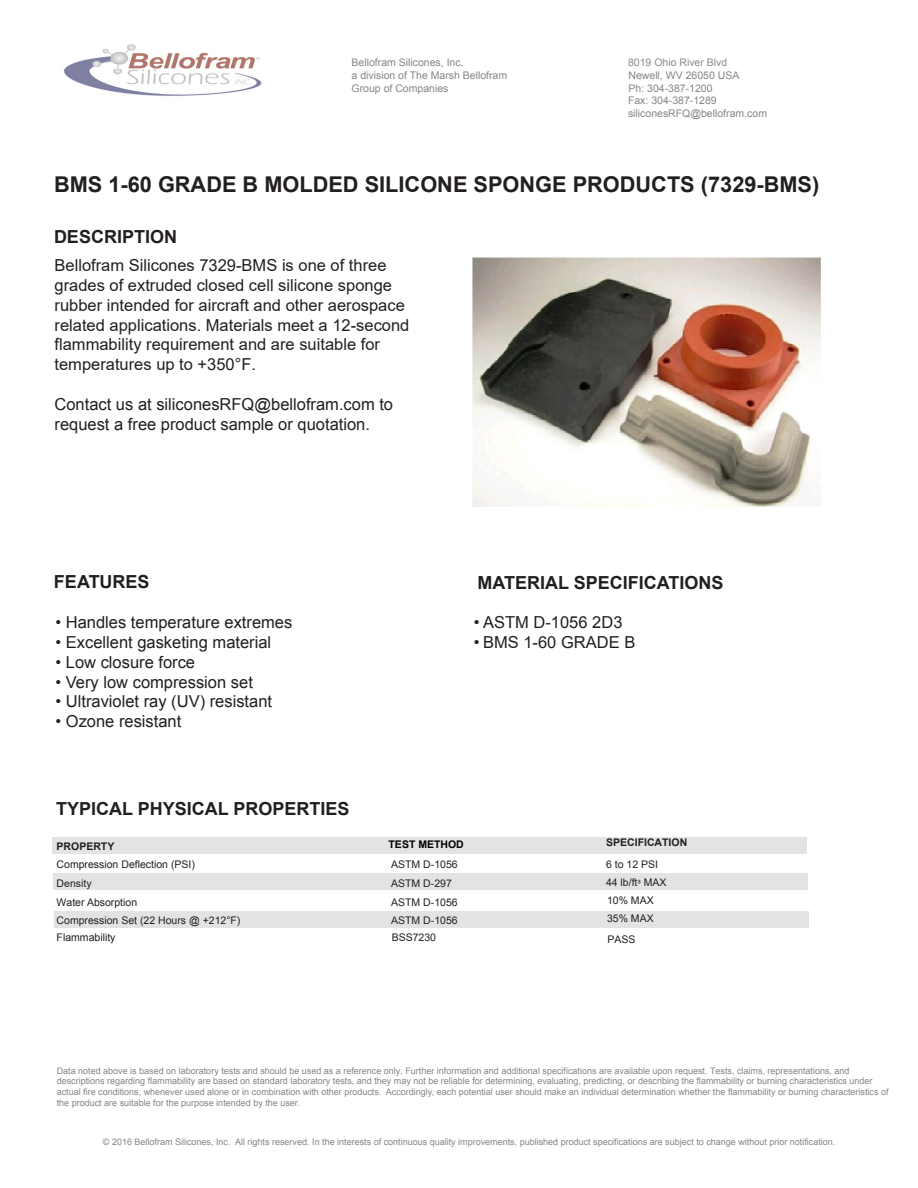
<style>
.page{position:relative;width:918px;height:1188px;background:#fff}
.page>*{position:absolute;margin:0;border:0;box-sizing:border-box;transform-origin:0 0}
.t1{font:700 21.75px "Arial";color:#231f20}
.t2{font:700 18px "Arial";color:#231f20}
.t3{font:16.5px/19.8px "Arial";color:#231f20}
.t4{font:16.5px/19.8px "Arial";color:#231f20}
.t5{font:10.5px/18.6px "Arial";color:#231f20}
.t6{font:10.5px/12.6px "Arial";color:#858686}
.t7{font:10.5px "Arial";color:#8c8b8b}
.t8{font:700 10.5px "Arial";color:#231f20}
.t9{font:10.5px "Arial";color:#231f20}
.t10{font:700 10.5px "Arial";color:#000}
.t11{font:9px/10.8px "Arial";color:#858586}
.s1{font-style:inherit}
.s2{font-weight:700}
</style>
<div class="page">
<div style="left:52px;top:838px;width:755px;height:16px;background:#e2e3e3"></div>
<div style="left:53px;top:874px;width:755px;height:16px;background:#e2e3e3"></div>
<div style="left:54px;top:912px;width:755px;height:16px;background:#e2e3e3"></div>
<img style="left:64px;top:44px;width:198px;height:52px">
<img style="left:472px;top:257px;width:349px;height:249px">
<p class="t6" style="left:352px;top:57px;width:157px">Bellofram Silicones, Inc.<br>a division of The Marsh Bellofram<br>Group of Companies</p>
<p class="t7" style="left:628px;top:56px;width:101px">8019 Ohio River Blvd</p>
<p class="t6" style="left:628px;top:69px;width:141px">Newell, WV 26050 USA<br>Ph: 304-387-1200<br>Fax: 304-387-1289 siliconesRFQ@bellofram.com</p>
<h1 class="t1" style="left:54px;top:169px;width:767px">BMS 1-60 GRADE B MOLDED SILICONE SPONGE PRODUCTS (7329-BMS)</h1>
<h2 class="t2" style="left:54px;top:225px;width:125px">DESCRIPTION</h2>
<p class="t3" style="left:55px;top:255px;width:356px">Bellofram Silicones 7329-BMS is one of three grades of extruded closed cell silicone sponge rubber intended for aircraft and other aerospace related applications. Materials meet a 12-second flammability requirement and are suitable for temperatures up to +350°F.</p>
<h3 class="t4" style="left:55px;top:394px;width:340px">Contact us at siliconesRFQ@bellofram.com to request a free product sample or quotation.</h3>
<h2 class="t2" style="left:54px;top:570px;width:97px">FEATURES</h2>
<h3 class="t4" style="left:56px;top:613px;width:238px"><span class="s1">•</span> Handles temperature extremes</h3>
<h3 class="t4" style="left:56px;top:632px;width:217px"><span class="s1">•</span> Excellent gasketing material</h3>
<h3 class="t4" style="left:56px;top:652px;width:141px"><span class="s1">•</span> Low closure force</h3>
<h3 class="t3" style="left:56px;top:672px;width:199px">• Very low compression set</h3>
<h3 class="t3" style="left:56px;top:692px;width:218px">• Ultraviolet ray (UV) resistant</h3>
<h3 class="t3" style="left:56px;top:712px;width:127px">• Ozone resistant</h3>
<h2 class="t2" style="left:56px;top:797px;width:295px">TYPICAL PHYSICAL PROPERTIES</h2>
<h2 class="t2" style="left:477px;top:570px;width:248px">MATERIAL SPECIFICATIONS</h2>
<h3 class="t3" style="left:474px;top:612px;width:150px">• ASTM D-1056 2D3</h3>
<h3 class="t3" style="left:474px;top:632px;width:163px">• BMS 1-60 GRADE B</h3>
<p class="t5" style="left:57px;top:837px;width:185px"><span class="s2">PROPERTY<br></span>Compression Deflection <span class="s1">(PSI)<br></span>Density<br>Water Absorption<br>Compression Set (22 Hours @ +212°F)</p>
<p class="t9" style="left:57px;top:930px;width:60px">Flammability</p>
<p class="t10" style="left:389px;top:837px;width:77px">TEST METHOD</p>
<p class="t5" style="left:391px;top:856px;width:68px">ASTM D-1056<br>ASTM D-297<br>ASTM D-1056<br>ASTM D-1056</p>
<p class="t8" style="left:606px;top:835px;width:83px">SPECIFICATION</p>
<p class="t5" style="left:606px;top:856px;width:62px;line-height:17.7px">6 to 12 PSI<br>44 lb/ftᶟ MAX<br>10% MAX</p>
<p class="t5" style="left:607px;top:909px;width:48px">35% MAX</p>
<p class="t5" style="left:392px;top:928px;width:46px">BSS7230</p>
<p class="t5" style="left:607px;top:930px;width:30px">PASS</p>
<p class="t11" style="left:57px;top:1065px;width:833px">Data noted above is based on laboratory tests and should be used as a reference only. Further information and additional specifications are available upon request. Tests, claims, representations, and descriptions regarding flammability are based on standard laboratory tests, and they may not be reliable for determining, evaluating, predicting, or describing the flammability or burning characteristics under actual fire conditions, whenever used alone or in combination with other products. Accordingly, each potential user should make an individual determination whether the flammability or burning characteristics of the product are suitable for the purpose intended by the user.</p>
<p class="t11" style="left:103px;top:1137px;width:734px">© 201<span class="s1">6</span> Bellofram Silicones, Inc. All rights reserved. In the interests of continuous quality improvements, published product specifications are subject to change without prior notification.</p>
</div>
